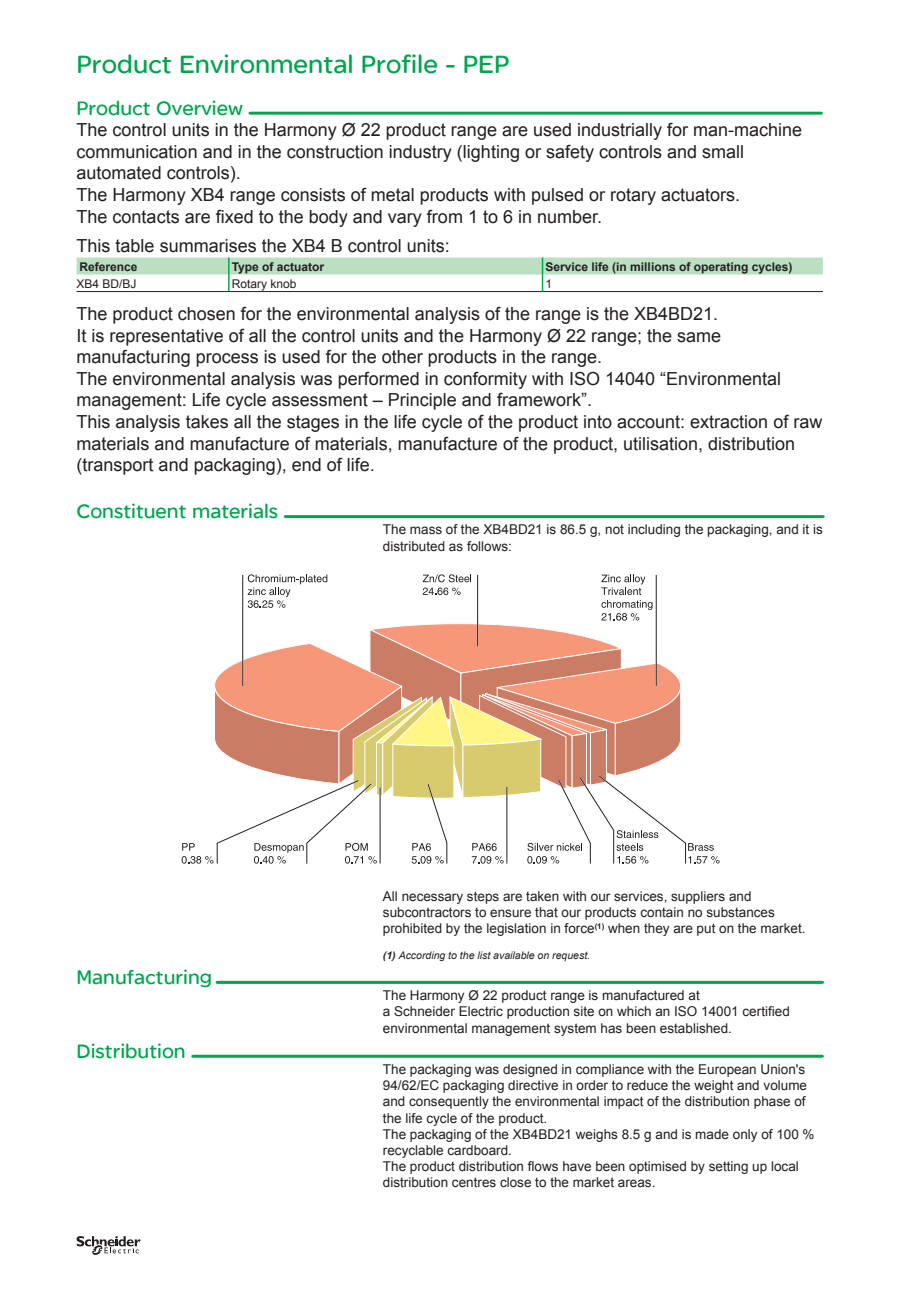
<style>
.page{position:relative;width:919px;height:1289px;background:#fff}
.page>*{position:absolute;margin:0;border:0;box-sizing:border-box;transform-origin:0 0}
.t1{font:27px "SE Optimist Semi";color:#00a54f}
.t2{font:21px "SE Optimist Semi";color:#00a54f}
.t3{font:18px/21.6px "Arial";color:#231f20}
.t4{font:13.5px/16.2px "Arial";color:#231f20}
.t5{font:700 12px "Arial";color:#231f20}
.t6{font:12px "Arial";color:#231f20}
.t7{font:italic 10.5px "Arial";color:#231f20}
.s1{font-weight:700}
</style>
<div class="page">
<svg style="left:248px;top:112px;width:574px;height:3px;background:#1daf63"></svg>
<hr style="left:77px;top:291px;width:152px;height:1px;background:#231f20">
<hr style="left:542px;top:291px;width:280px;height:1px;background:#231f20">
<svg style="left:77px;top:257px;width:745px;height:34px"></svg>
<hr style="left:229px;top:291px;width:313px;height:1px;background:#231f20">
<svg style="left:284px;top:515px;width:540px;height:3px;background:#09a855"></svg>
<svg style="left:182px;top:574px;width:537px;height:290px"></svg>
<svg style="left:215px;top:980px;width:609px;height:3px;background:#49be81"></svg>
<svg style="left:191px;top:1054px;width:632px;height:3px;background:#41bb7b"></svg>
<svg style="left:77px;top:1236px;width:63px;height:18px"></svg>
<h1 class="t1" style="left:77px;top:48px;width:434px">Product Environmental Profile - PEP</h1>
<p class="t2" style="left:77px;top:96px;width:168px">Product Overview</p>
<p class="t3" style="left:77px;top:119px;width:727px">The control units in the Harmony Ø 22 product range are used industrially for man‑machine communication and in the construction industry (lighting or safety controls and small automated controls).<br>The Harmony XB4 range consists of metal products with pulsed or rotary actuators.<br>The contacts are fixed to the body and vary from 1 to 6 in number.</p>
<p class="t3" style="left:77px;top:234px;width:375px">This table summarises the XB4 B control units:</p>
<p class="t5" style="left:80px;top:258px;width:60px">Reference</p>
<p class="t5" style="left:232px;top:258px;width:94px">Type of actuator</p>
<p class="t5" style="left:545px;top:258px;width:248px">Service life (in millions of operating cycles)</p>
<p class="t6" style="left:77px;top:275px;width:62px">XB4 BD/BJ</p>
<p class="t6" style="left:232px;top:275px;width:66px">Rotary knob</p>
<p class="t6" style="left:545px;top:275px;width:8px">1</p>
<p class="t3" style="left:77px;top:303px;width:747px">The product chosen for the environmental analysis of the range is the XB4BD21.<br>It is representative of all the control units and the Harmony Ø 22 range; the same manufacturing process is used for the other products in the range.<br>The environmental analysis was performed in conformity with ISO 14040 “Environmental management: Life cycle assessment – Principle and framework”.<br>This analysis takes all the stages in the life cycle of the product into account: extraction of raw materials and manufacture of materials, manufacture of the product, utilisation, distribution (transport and packaging), end of life.</p>
<p class="t2" style="left:77px;top:499px;width:203px">Constituent materials</p>
<p class="t4" style="left:383px;top:521px;width:441px">The mass of the XB4BD21 is 86.5 g, not including the packaging, and it is distributed as follows:</p>
<p class="t2" style="left:77px;top:965px;width:137px">Manufacturing</p>
<p class="t2" style="left:77px;top:1038px;width:111px">Distribution</p>
<p class="t4" style="left:383px;top:888px;width:424px">All necessary steps are taken with our services, suppliers and subcontractors to ensure that our products contain no substances prohibited by the legislation in force<sup>(1)</sup> when they are put on the market.</p>
<p class="t7" style="left:383px;top:948px;width:209px"><span class="s1">(1)</span> According to the list available on request.</p>
<p class="t4" style="left:383px;top:987px;width:408px">The Harmony Ø 22 product range is manufactured at<br>a Schneider Electric production site on which an ISO 14001 certified environmental management system has been established.</p>
<p class="t4" style="left:383px;top:1061px;width:433px">The packaging was designed in compliance with the European Union's 94/62/EC packaging directive in order to reduce the weight and volume and consequently the environmental impact of the distribution phase of the life cycle of the product.<br>The packaging of the XB4BD21 weighs 8.5 g and is made only of 100 % recyclable cardboard.<br>The product distribution flows have been optimised by setting up local distribution centres close to the market areas.</p>
</div>
